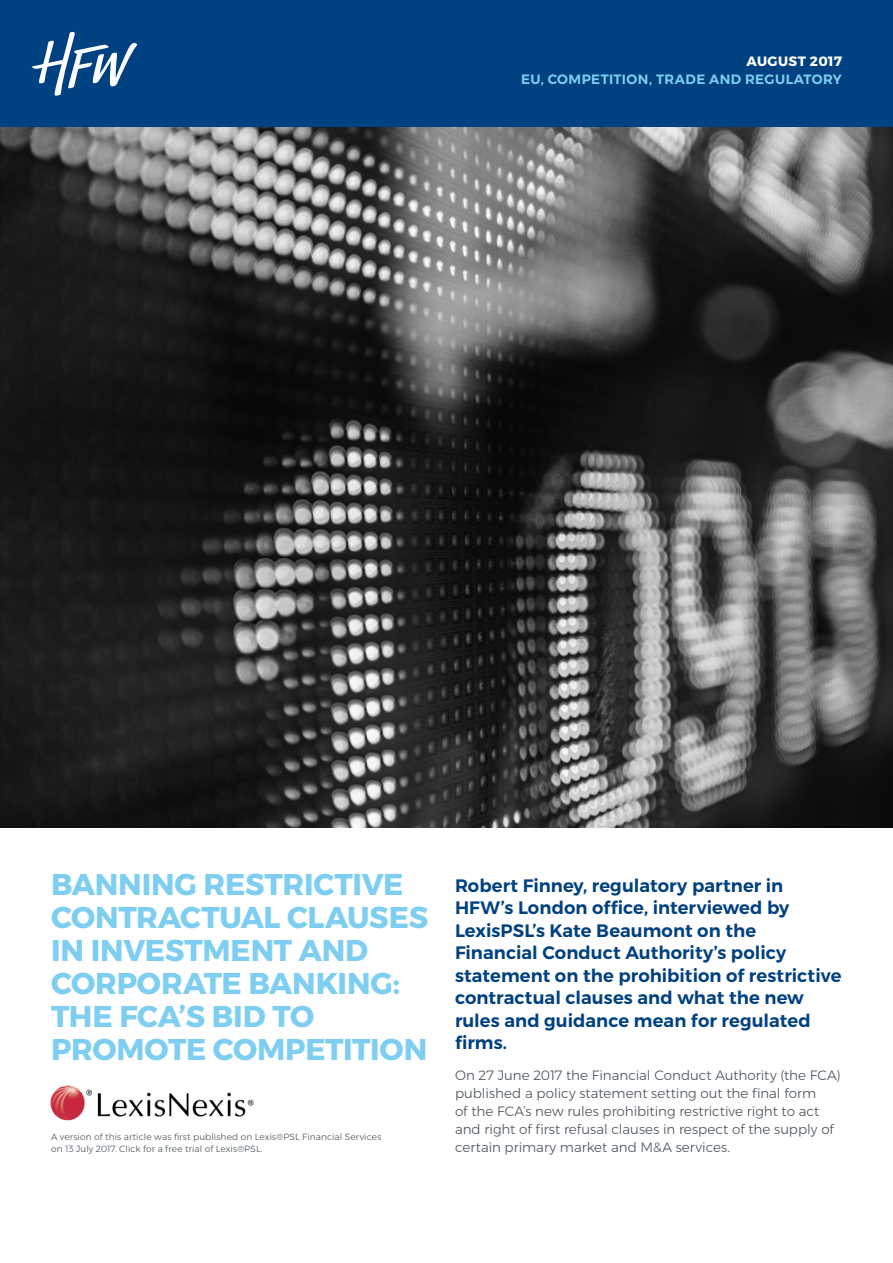
<style>
.page{position:relative;width:893px;height:1263px;background:#fff}
.page>*{position:absolute;margin:0;border:0;box-sizing:border-box;transform-origin:0 0}
.t1{font:700 30px/33px "Montserrat";letter-spacing:-.01em;color:#7dcef1}
.t2{font:600 18px/22.5px "Montserrat";color:#004181}
.t3{font:300 13.5px/18px "Montserrat";color:#48525a}
.t4{font:600 13.5px "Montserrat";letter-spacing:.03em;color:#7dcef1}
.t5{font:700 13.5px "Montserrat";letter-spacing:.03em;color:#fff}
.t6{font:300 9px/12px "Montserrat";letter-spacing:.015em;color:#48525a}
</style>
<div class="page">
<div style="left:0;top:0;width:893px;height:127px;background:#004181"></div>
<img style="left:0;top:127px;width:893px;height:700px">
<img style="left:50px;top:1085px;width:204px;height:36px">
<svg style="left:32px;top:32px;width:105px;height:64px"></svg>
<p class="t5" style="left:746px;top:50px;width:97px">AUGUST 2017</p>
<p class="t4" style="left:521px;top:68px;width:322px">EU, COMPETITION, TRADE AND REGULATORY</p>
<h1 class="t1" style="left:51px;top:868px;width:379px">BANNING RESTRICTIVE<br>CONTRACTUAL CLAUSES<br>IN INVESTMENT AND<br>CORPORATE BANKING:<br>THE FCA’S BID TO<br>PROMOTE COMPETITION</h1>
<p class="t2" style="left:455px;top:874px;width:388px">Robert Finney, regulatory partner in HFW’s London office, interviewed by LexisPSL’s Kate Beaumont on the Financial Conduct Authority’s policy statement on the prohibition of restrictive contractual clauses and what the new rules and guidance mean for regulated firms.</p>
<p class="t3" style="left:455px;top:1066px;width:387px">On 27 June 2017 the Financial Conduct Authority (the FCA) published a policy statement setting out the final form<br>of the FCA’s new rules prohibiting restrictive right to act and right of first refusal clauses in respect of the supply of certain primary market and M&amp;A services.</p>
<p class="t6" style="left:51px;top:1130px;width:332px">A version of this article was first published on Lexis®PSL Financial Services on 13 July 2017. Click for a free trial of Lexis®PSL.</p>
</div>
